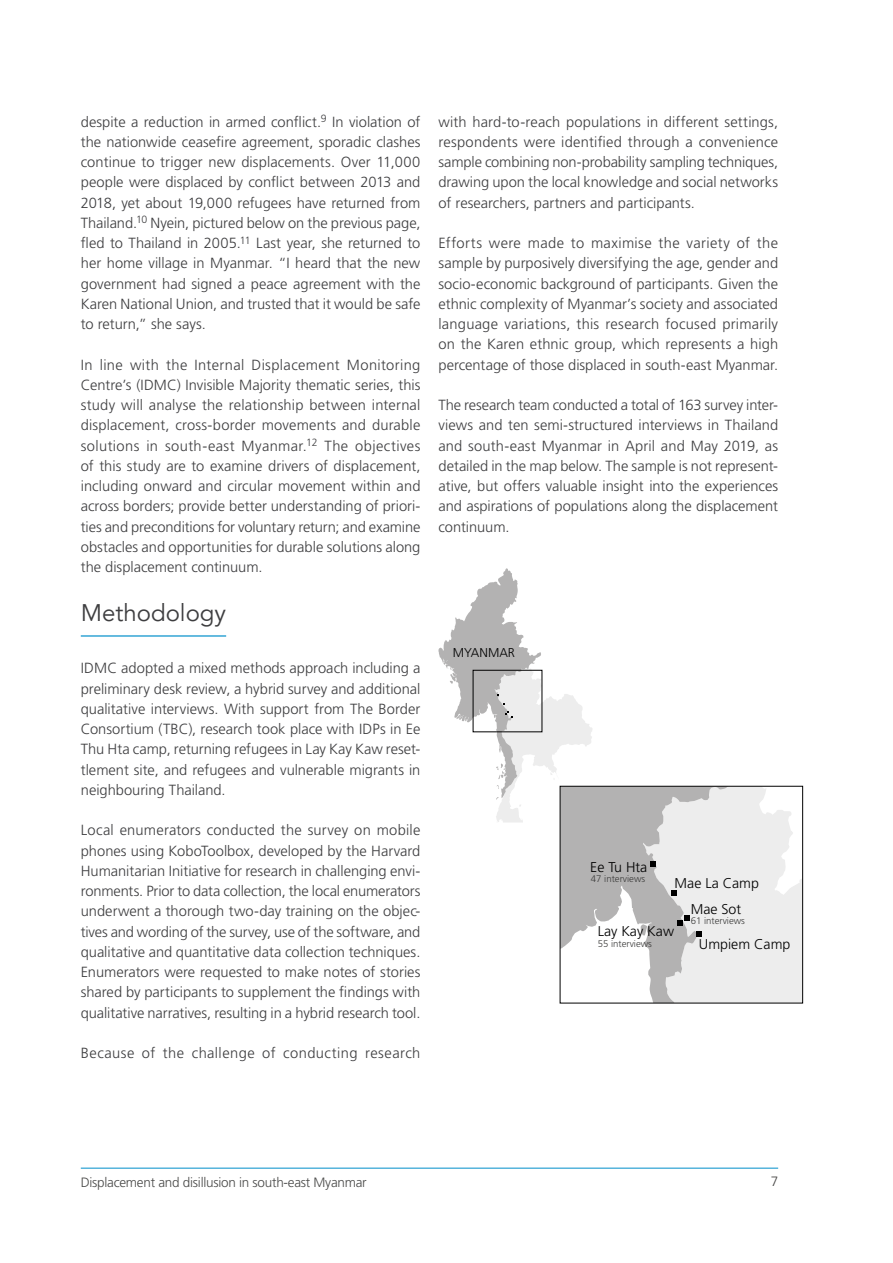
<style>
.page{position:relative;width:893px;height:1263px;background:#fff}
.page>*{position:absolute;margin:0;border:0;box-sizing:border-box;transform-origin:0 0}
.t1{font:24px "Avenir";color:#3e3e40}
.t2{font:300 14.7px/20.2px "Frutiger LT Std";color:#3e3e40;text-align:justify}
.t3{font:300 14.7px "Frutiger LT Std";letter-spacing:.03em;color:#3e3e40}
.t4{font:300 14.25px "Frutiger LT Std";color:#000}
.t5{font:300 13.5px "Frutiger LT Std";letter-spacing:-.02em;color:#4a4a49}
.t6{font:300 13.5px "Frutiger LT Std";color:#444342}
.t7{font:300 12.75px "Frutiger LT Std";color:#000}
.t8{font:300 9.6px "Frutiger LT Std";color:#3c3c3b}
</style>
<div class="page">
<hr style="left:81px;top:1168px;width:697px;height:1px;background:#008eca">
<hr style="left:81px;top:635px;width:145px;height:2px;background:#008eca">
<svg style="left:438px;top:568px;width:365px;height:435px"></svg>
<div style="left:560px;top:786px;width:243px;height:217px;border:1px solid #000"></div>
<p class="t2" style="left:81px;top:112px;width:341px">despite a reduction in armed conflict.<sup>9</sup> In violation of the nationwide ceasefire agreement, sporadic clashes continue to trigger new displacements. Over 11,000 people were displaced by conflict between 2013 and 2018, yet about 19,000 refugees have returned from Thailand.<sup>10</sup> Nyein, pictured below on the previous page, fled to Thailand in 2005.<sup>11</sup> Last year, she returned to her home village in Myanmar. “I heard that the new government had signed a peace agreement with the Karen National Union, and trusted that it would be safe to return,” she says.</p>
<p class="t2" style="left:81px;top:355px;width:341px">In line with the Internal Displacement Monitoring Centre’s (IDMC) Invisible Majority thematic series, this study will analyse the relationship between internal displacement, cross-border movements and durable solutions in south-east Myanmar.<sup>12</sup> The objectives of this study are to examine drivers of displacement, including onward and circular movement within and across borders; provide better understanding of priori&shy;ties and preconditions for voluntary return; and examine obstacles and opportunities for durable solutions along the displacement continuum.</p>
<h1 class="t1" style="left:81px;top:598px;width:147px">Methodology</h1>
<p class="t2" style="left:81px;top:658px;width:341px">IDMC adopted a mixed methods approach including a preliminary desk review, a hybrid survey and additional qualitative interviews. With support from The Border Consortium (TBC), research took place with IDPs in Ee Thu Hta camp, returning refugees in Lay Kay Kaw reset&shy;tlement site, and refugees and vulnerable migrants in neighbouring Thailand.</p>
<p class="t2" style="left:81px;top:820px;width:341px">Local enumerators conducted the survey on mobile phones using KoboToolbox, developed by the Harvard Humanitarian Initiative for research in challenging envi&shy;ronments. Prior to data collection, the local enumerators underwent a thorough two-day training on the objec&shy;tives and wording of the survey, use of the software, and qualitative and quantitative data collection techniques.<br>Enumerators were requested to make notes of stories shared by participants to supplement the findings with qualitative narratives, resulting in a hybrid research tool.</p>
<p class="t3" style="left:81px;top:1045px;width:341px">Because of the challenge of conducting research</p>
<p class="t2" style="left:438px;top:112px;width:341px">with hard-to-reach populations in different settings, respondents were identified through a convenience sample combining non-probability sampling techniques, drawing upon the local knowledge and social networks of researchers, partners and participants.</p>
<p class="t2" style="left:438px;top:233px;width:341px">Efforts were made to maximise the variety of the sample by purposively diversifying the age, gender and socio-economic background of participants. Given the ethnic complexity of Myanmar’s society and associated language variations, this research focused primarily on the Karen ethnic group, which represents a high percentage of those displaced in south-east Myanmar.</p>
<p class="t2" style="left:438px;top:395px;width:341px">The research team conducted a total of 163 survey inter&shy;views and ten semi-structured interviews in Thailand and south-east Myanmar in April and May 2019, as detailed in the map below. The sample is not represent&shy;ative, but offers valuable insight into the experiences and aspirations of populations along the displacement continuum.</p>
<p class="t7" style="left:453px;top:646px;width:64px">MYANMAR</p>
<p class="t4" style="left:590px;top:859px;width:58px">Ee Tu Hta</p>
<p class="t8" style="left:591px;top:874px;width:56px">47 interviews</p>
<p class="t4" style="left:675px;top:875px;width:86px">Mae La Camp</p>
<p class="t4" style="left:691px;top:901px;width:52px">Mae Sot</p>
<p class="t4" style="left:598px;top:922px;width:78px">Lay Kay Kaw</p>
<p class="t8" style="left:598px;top:939px;width:56px">55 interviews</p>
<p class="t8" style="left:691px;top:915px;width:56px">61 interviews</p>
<p class="t4" style="left:699px;top:936px;width:93px">Umpiem Camp</p>
<p class="t5" style="left:81px;top:1174px;width:287px">Displacement and disillusion in south-east Myanmar</p>
<p class="t6" style="left:771px;top:1174px;width:9px">7</p>
</div>
